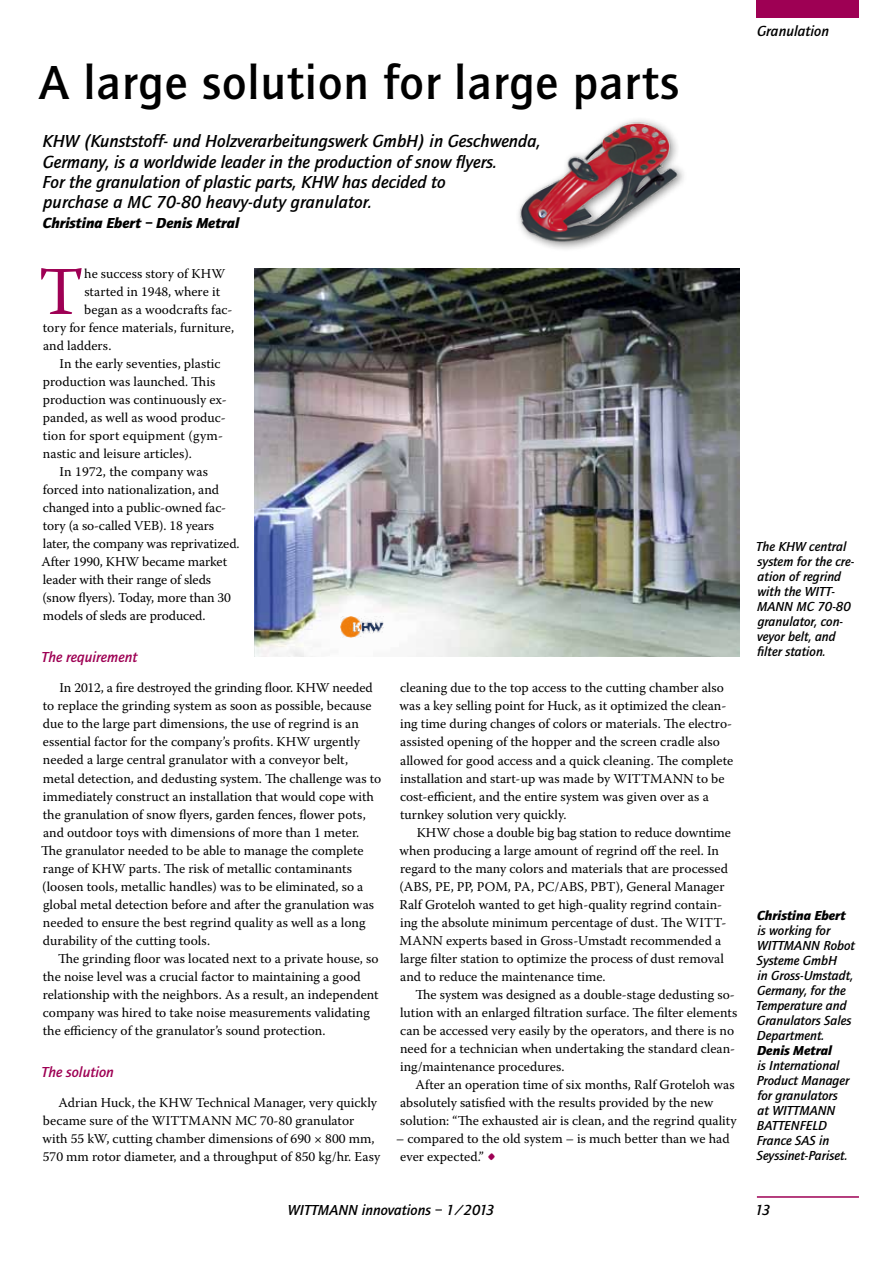
<style>
.page{position:relative;width:893px;height:1263px;background:#fff}
.page>*{position:absolute;margin:0;border:0;box-sizing:border-box;transform-origin:0 0}
.t1{font:68.25px "Warnock Pro";color:#9e0054}
.t2{font:500 49.5px "Quay Sans";letter-spacing:.02em;color:#000}
.t3{font:italic 500 18px/20.2px "Quay Sans";color:#000}
.t4{font:italic 500 15px "Quay Sans";color:#000}
.t5{font:italic 900 15px "Quay Sans";color:#000}
.t6{font:italic 500 15px "Quay Sans";color:#9e0054}
.t7{font:13.5px/18px "Warnock Pro";color:#000}
.t8{font:italic 500 13.5px/15px "Quay Sans";color:#000}
.t9{font:italic 900 13.5px "Quay Sans";color:#000}
.s1{font-size:24px;color:#9e0054}
</style>
<div class="page">
<div style="left:757px;top:0;width:102px;height:18px;background:#9e0054"></div>
<hr style="left:757px;top:1196px;width:102px;height:2px;background:#9e0054">
<img style="left:518px;top:119px;width:164px;height:130px">
<img style="left:254px;top:269px;width:486px;height:387px">
<img style="left:341px;top:617px;width:42px;height:21px">
<h2 class="t2" style="left:39px;top:55px;width:641px">A large solution for large parts</h2>
<h3 class="t3" style="left:43px;top:131px;width:499px">KHW (Kunststoff- und Holzverarbeitungswerk GmbH) in Geschwenda, Germany, is a worldwide leader in the production of snow flyers.<br>For the granulation of plastic parts, KHW has decided to<br>purchase a MC 70-80 heavy-duty granulator.</h3>
<p class="t5" style="left:43px;top:214px;width:198px">Christina Ebert – Denis Metral</p>
<h1 class="t1" style="left:38px;top:250px;width:47px">T</h1>
<p class="t7" style="left:84px;top:264px;width:142px">he success story of KHW</p>
<p class="t7" style="left:84px;top:282px;width:137px">started in 1948, where it</p>
<p class="t7" style="left:84px;top:300px;width:150px">began as a woodcrafts fac-</p>
<p class="t7" style="left:43px;top:318px;width:193px">tory for fence materials, furniture,</p>
<p class="t7" style="left:43px;top:336px;width:70px">and ladders.</p>
<p class="t7" style="left:60px;top:354px;width:162px">In the early seventies, plastic</p>
<p class="t7" style="left:43px;top:372px;width:174px">production was launched. This</p>
<p class="t7" style="left:43px;top:390px;width:186px">production was continuously ex-</p>
<p class="t7" style="left:43px;top:408px;width:184px">panded, as well as wood produc-</p>
<p class="t7" style="left:43px;top:426px;width:182px">tion for sport equipment (gym-</p>
<p class="t7" style="left:43px;top:444px;width:150px">nastic and leisure articles).</p>
<p class="t7" style="left:60px;top:462px;width:150px">In 1972, the company was</p>
<p class="t7" style="left:43px;top:480px;width:178px">forced into nationalization, and</p>
<p class="t7" style="left:43px;top:499px;width:185px">changed into a public-owned fac-</p>
<p class="t7" style="left:43px;top:517px;width:173px">tory (a so-called VEB). 18 years</p>
<p class="t7" style="left:43px;top:535px;width:198px">later, the company was reprivatized.</p>
<p class="t7" style="left:41px;top:553px;width:187px">After 1990, KHW became market</p>
<p class="t7" style="left:43px;top:571px;width:170px">leader with their range of sleds</p>
<p class="t7" style="left:42px;top:589px;width:190px">(snow flyers). Today, more than 30</p>
<p class="t7" style="left:43px;top:607px;width:164px">models of sleds are produced.</p>
<p class="t6" style="left:42px;top:649px;width:97px">The requirement</p>
<p class="t7" style="left:41px;top:679px;width:342px;text-indent:18px">In 2012, a fire destroyed the grinding floor. KHW needed to replace the grinding system as soon as possible, because due to the large part dimensions, the use of regrind is an essential factor for the company’s profits. KHW urgently needed a large central granulator with a conveyor belt, metal detection, and dedusting system. The challenge was to immediately construct an installation that would cope with the granulation of snow flyers, garden fences, flower pots, and outdoor toys with dimensions of more than 1 meter.<br>The granulator needed to be able to manage the complete range of KHW parts. The risk of metallic contaminants (loosen tools, metallic handles) was to be eliminated, so a global metal detection before and after the granulation was needed to ensure the best regrind quality as well as a long durability of the cutting tools.</p>
<p class="t7" style="left:43px;top:949px;width:337px;text-indent:15px">The grinding floor was located next to a private house, so the noise level was a crucial factor to maintaining a good relationship with the neighbors. As a result, an independent company was hired to take noise measurements validating the efficiency of the granulator’s sound protection.</p>
<p class="t6" style="left:42px;top:1063px;width:74px">The solution</p>
<p class="t7" style="left:42px;top:1093px;width:339px;text-indent:16px">Adrian Huck, the KHW Technical Manager, very quickly became sure of the WITTMANN MC 70-80 granulator with 55 kW, cutting chamber dimensions of 690 × 800 mm, 570 mm rotor diameter, and a throughput of 850 kg/hr. Easy</p>
<p class="t7" style="left:400px;top:679px;width:335px">cleaning due to the top access to the cutting chamber also was a key selling point for Huck, as it optimized the clean&shy;ing time during changes of colors or materials. The electro&shy;assisted opening of the hopper and the screen cradle also allowed for good access and a quick cleaning. The complete installation and start-up was made by WITTMANN to be cost-efficient, and the entire system was given over as a turnkey solution very quickly.</p>
<p class="t7" style="left:399px;top:823px;width:333px;text-indent:17px">KHW chose a double big bag station to reduce downtime when producing a large amount of regrind off the reel. In regard to the many colors and materials that are processed (ABS, PE, PP, POM, PA, PC/ABS, PBT), General Manager Ralf Groteloh wanted to get high-quality regrind contain&shy;ing the absolute minimum percentage of dust. The WITT-MANN experts based in Gross-Umstadt recommended a large filter station to optimize the process of dust removal and to reduce the maintenance time.</p>
<p class="t7" style="left:400px;top:985px;width:339px;text-indent:15px">The system was designed as a double-stage dedusting so&shy;lution with an enlarged filtration surface. The filter elements can be accessed very easily by the operators, and there is no need for a technician when undertaking the standard clean&shy;ing/maintenance procedures.</p>
<p class="t7" style="left:400px;top:1075px;width:338px;text-indent:15px">After an operation time of six months, Ralf Groteloh was absolutely satisfied with the results provided by the new solution: “The exhausted air is clean, and the regrind quality</p>
<p class="t7" style="left:396px;top:1129px;width:335px">– compared to the old system – is much better than we had ever expected.” <span class="s1">•</span></p>
<p class="t4" style="left:757px;top:22px;width:74px">Granulation</p>
<p class="t8" style="left:756px;top:539px;width:100px">The KHW central system for the cre&shy;ation of regrind with the WITT-<br>MANN MC 70-80 granulator, con&shy;veyor belt, and filter station.</p>
<p class="t9" style="left:757px;top:907px;width:90px">Christina Ebert</p>
<p class="t8" style="left:756px;top:923px;width:100px">is working for<br>WITTMANN Robot<br>Systeme GmbH<br>in Gross-Umstadt,<br>Germany, for the<br>Temperature and<br>Granulators Sales<br>Department.</p>
<p class="t9" style="left:757px;top:1042px;width:76px">Denis Metral</p>
<p class="t8" style="left:757px;top:1058px;width:94px">is International<br>Product Manager for granulators at WITTMANN<br>BATTENFELD<br>France SAS in<br>Seyssinet-Pariset.</p>
<p class="t4" style="left:288px;top:1201px;width:208px">WITTMANN innovations – 1/2013</p>
<p class="t4" style="left:755px;top:1201px;width:17px">13</p>
</div>
